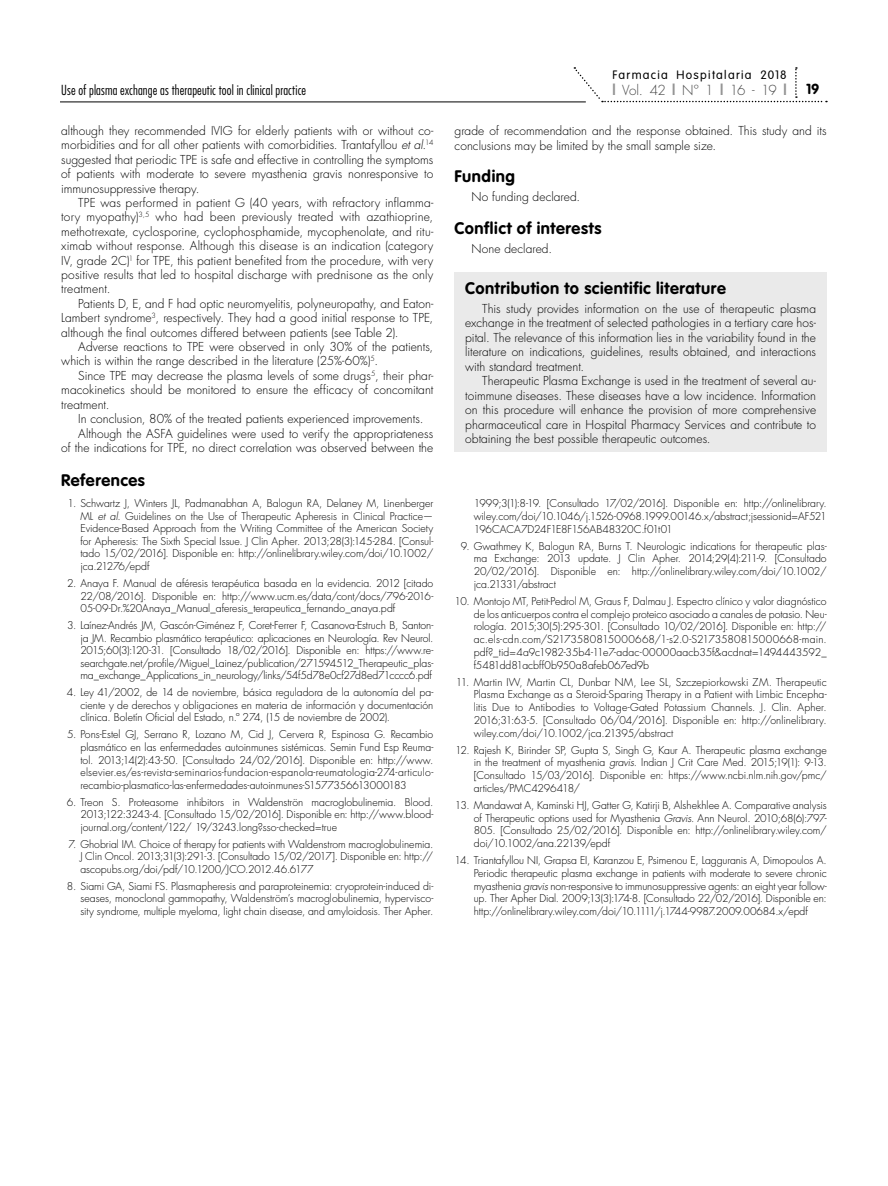
<style>
.page{position:relative;width:888px;height:1186px;background:#fff}
.page>*{position:absolute;margin:0;border:0;box-sizing:border-box;transform-origin:0 0}
.t1{font:700 16.5px "VAG Rounded Std";letter-spacing:.035em;color:#000}
.t2{font:700 14.4px "VAG Rounded Std";color:#000}
.t3{font:300 condensed 13.5px "Futura Std";letter-spacing:.01em;color:#000}
.t4{font:300 13.5px "Futura Std";letter-spacing:-.05em;color:#464646}
.t5{font:300 12px/14.4px "Futura Std";letter-spacing:.005em;color:#000;text-align:justify}
.t6{font:300 12px "VAG Rounded Std";letter-spacing:.105em;color:#000}
.t7{font:300 10.5px/12.8px "Futura Std";letter-spacing:-.005em;color:#000;text-align:justify}
.s1{font-weight:800;color:#949494}
.s2{font-style:italic}
</style>
<div class="page">
<svg style="left:574px;top:67px;width:253px;height:35px"></svg>
<hr style="left:60px;top:102px;width:526px;height:1px;background:#000">
<div style="left:455px;top:272px;width:372px;height:38px;background:#eaeaea"></div>
<div style="left:455px;top:303px;width:372px;height:76px;background:#eaeaea"></div>
<div style="left:455px;top:375px;width:372px;height:77px;background:#eaeaea"></div>
<p class="t6" style="left:612px;top:68px;width:176px">Farmacia Hospitalaria 2018</p>
<p class="t3" style="left:61px;top:82px;width:246px">Use of plasma exchange as therapeutic tool in clinical practice</p>
<p class="t4" style="left:612px;top:82px;width:176px"><span class="s1">l</span> Vol. 42 <span class="s1">l</span> Nº 1 <span class="s1">l</span> 16 - 19 <span class="s1">l</span></p>
<h2 class="t2" style="left:806px;top:81px;width:15px">19</h2>
<p class="t5" style="left:61px;top:124px;width:374px">although they recommended IVIG for elderly patients with or without co&shy;morbidities and for all other patients with comorbidities. Trantafyllou <span class="s2">et al.</span><sup>14 </sup>suggested that periodic TPE is safe and effective in controlling the symptoms of patients with moderate to severe myasthenia gravis nonresponsive to immunosuppressive therapy.</p>
<p class="t5" style="left:61px;top:196px;width:374px;text-indent:17px">TPE was performed in patient G (40 years, with refractory inflamma&shy;tory myopathy)<sup>3,5</sup> who had been previously treated with azathioprine, methotrexate, cyclosporine, cyclophosphamide, mycophenolate, and ritu&shy;ximab without response. Although this disease is an indication (category IV, grade 2C)<sup>1</sup> for TPE, this patient benefited from the procedure, with very positive results that led to hospital discharge with prednisone as the only treatment.</p>
<p class="t5" style="left:61px;top:297px;width:374px;text-indent:17px">Patients D, E, and F had optic neuromyelitis, polyneuropathy, and Eaton-Lambert syndrome<sup>3</sup>, respectively. They had a good initial response to TPE, although the final outcomes differed between patients (see Table 2).</p>
<p class="t5" style="left:61px;top:340px;width:374px;text-indent:17px">Adverse reactions to TPE were observed in only 30% of the patients, which is within the range described in the literature (25%-60%)<sup>5</sup>.</p>
<p class="t5" style="left:61px;top:369px;width:374px;text-indent:17px">Since TPE may decrease the plasma levels of some drugs<sup>5</sup>, their phar&shy;macokinetics should be monitored to ensure the efficacy of concomitant treatment.</p>
<p class="t5" style="left:78px;top:412px;width:347px">In conclusion, 80% of the treated patients experienced improvements.</p>
<p class="t5" style="left:78px;top:426px;width:357px">Although the ASFA guidelines were used to verify the appropriateness</p>
<p class="t5" style="left:61px;top:441px;width:374px">of the indications for TPE, no direct correlation was observed between the</p>
<h1 class="t1" style="left:61px;top:470px;width:85px">References</h1>
<p class="t7" style="left:80px;top:497px;width:354px;text-indent:-13px">1. Schwartz J, Winters JL, Padmanabhan A, Balogun RA, Delaney M, Linenberger ML <span class="s2">et al.</span> Guidelines on the Use of Therapeutic Apheresis in Clinical Practice— Evidence-Based Approach from the Writing Committee of the American Society for Apheresis: The Sixth Special Issue. J Clin Apher. 2013;28(3):145-284. [Consul&shy;tado 15/02/2016]. Disponible en: http://onlinelibrary.wiley.com/doi/10.1002/ jca.21276/epdf</p>
<p class="t7" style="left:80px;top:577px;width:354px;text-indent:-13px">2. Anaya F. Manual de aféresis terapéutica basada en la evidencia. 2012 [citado 22/08/2016]. Disponible en: http://www.ucm.es/data/cont/docs/796-2016- 05-09-Dr.%20Anaya_Manual_aferesis_terapeutica_fernando_anaya.pdf</p>
<p class="t7" style="left:80px;top:619px;width:354px;text-indent:-13px">3. Laínez-Andrés JM, Gascón-Giménez F, Coret-Ferrer F, Casanova-Estruch B, Santon&shy;ja JM. Recambio plasmático terapéutico: aplicaciones en Neurología. Rev Neurol.<br>2015;60(3):120-31. [Consultado 18/02/2016]. Disponible en: https://www.re&shy;searchgate.net/profile/Miguel_Lainez/publication/271594512_Therapeutic_plas&shy;ma_exchange_Applications_in_neurology/links/54f5d78e0cf27d8ed71cccc6.pdf</p>
<p class="t7" style="left:80px;top:686px;width:354px;text-indent:-14px">4. Ley 41/2002, de 14 de noviembre, básica reguladora de la autonomía del pa&shy;ciente y de derechos y obligaciones en materia de información y documentación clínica. Boletín Oficial del Estado, n.º 274, (15 de noviembre de 2002).</p>
<p class="t7" style="left:80px;top:728px;width:354px;text-indent:-13px">5. Pons-Estel GJ, Serrano R, Lozano M, Cid J, Cervera R, Espinosa G. Recambio plasmático en las enfermedades autoinmunes sistémicas. Semin Fund Esp Reuma&shy;tol. 2013;14(2):43-50. [Consultado 24/02/2016]. Disponible en: http://www. elsevier.es/es-revista-seminarios-fundacion-espanola-reumatologia-274-articulo&shy;recambio-plasmatico-las-enfermedades-autoinmunes-S1577356613000183</p>
<p class="t7" style="left:80px;top:795px;width:354px;text-indent:-14px">6. Treon S. Proteasome inhibitors in Waldenströn macroglobulinemia. Blood.<br>2013;122:3243-4. [Consultado 15/02/2016]. Disponible en: http://www.blood&shy;journal.org/content/122/ 19/3243.long?sso-checked=true</p>
<p class="t7" style="left:80px;top:838px;width:354px;text-indent:-12px">7. Ghobrial IM. Choice of therapy for patients with Waldenstrom macroglobulinemia.<br>J Clin Oncol. 2013;31(3):291-3. [Consultado 15/02/2017]. Disponible en: http:// ascopubs.org/doi/pdf/10.1200/JCO.2012.46.6177</p>
<p class="t7" style="left:80px;top:880px;width:354px;text-indent:-13px">8. Siami GA, Siami FS. Plasmapheresis and paraproteinemia: cryoprotein-induced di&shy;seases, monoclonal gammopathy, Waldenström’s macroglobulinemia, hypervisco&shy;sity syndrome, multiple myeloma, light chain disease, and amyloidosis. Ther Apher.</p>
<p class="t5" style="left:455px;top:124px;width:374px">grade of recommendation and the response obtained. This study and its conclusions may be limited by the small sample size.</p>
<h1 class="t1" style="left:455px;top:167px;width:62px">Funding</h1>
<p class="t5" style="left:472px;top:190px;width:110px">No funding declared.</p>
<h1 class="t1" style="left:455px;top:218px;width:148px">Conflict of interests</h1>
<p class="t5" style="left:472px;top:241px;width:82px">None declared.</p>
<h1 class="t1" style="left:465px;top:278px;width:262px">Contribution to scientific literature</h1>
<p class="t5" style="left:465px;top:301px;width:352px;text-indent:17px">This study provides information on the use of therapeutic plasma exchange in the treatment of selected pathologies in a tertiary care hos&shy;pital. The relevance of this information lies in the variability found in the literature on indications, guidelines, results obtained, and interactions with standard treatment.</p>
<p class="t5" style="left:465px;top:374px;width:352px;text-indent:17px">Therapeutic Plasma Exchange is used in the treatment of several au&shy;toimmune diseases. These diseases have a low incidence. Information on this procedure will enhance the provision of more comprehensive pharmaceutical care in Hospital Pharmacy Services and contribute to obtaining the best possible therapeutic outcomes.</p>
<p class="t7" style="left:474px;top:497px;width:354px">1999;3(1):8-19. [Consultado 17/02/2016]. Disponible en: http://onlinelibrary. wiley.com/doi/10.1046/j.1526-0968.1999.00146.x/abstract;jsessionid=AF521<br>196CACA7D24F1E8F156AB48320C.f01t01</p>
<p class="t7" style="left:474px;top:539px;width:354px;text-indent:-13px">9. Gwathmey K, Balogun RA, Burns T. Neurologic indications for therapeutic plas&shy;ma Exchange: 2013 update. J Clin Apher. 2014;29(4):211-9. [Consultado 20/02/2016]. Disponible en: http://onlinelibrary.wiley.com/doi/10.1002/ jca.21331/abstract</p>
<p class="t7" style="left:474px;top:595px;width:354px;text-indent:-19px">10. Montojo MT, Petit-Pedrol M, Graus F, Dalmau J. Espectro clínico y valor diagnóstico de los anticuerpos contra el complejo proteico asociado a canales de potasio. Neu&shy;rología. 2015;30(5):295-301. [Consultado 10/02/2016]. Disponible en: http:// ac.els-cdn.com/S2173580815000668/1-s2.0-S2173580815000668-main. pdf?_tid=4a9c1982-35b4-11e7-adac-00000aacb35f&amp;acdnat=1494443592_ f5481dd81acbff0b950a8afeb067ed9b</p>
<p class="t7" style="left:474px;top:675px;width:354px;text-indent:-18px">11. Martin IW, Martin CL, Dunbar NM, Lee SL, Szczepiorkowski ZM. Therapeutic Plasma Exchange as a Steroid-Sparing Therapy in a Patient with Limbic Encepha&shy;litis Due to Antibodies to Voltage-Gated Potassium Channels. J. Clin. Apher.<br>2016;31:63-5. [Consultado 06/04/2016]. Disponible en: http://onlinelibrary. wiley.com/doi/10.1002/jca.21395/abstract</p>
<p class="t7" style="left:474px;top:743px;width:354px;text-indent:-19px">12. Rajesh K, Birinder SP, Gupta S, Singh G, Kaur A. Therapeutic plasma exchange in the treatment of myasthenia <span class="s2">gravis</span>. Indian J Crit Care Med. 2015;19(1): 9-13. [Consultado 15/03/2016]. Disponible en: https://www.ncbi.nlm.nih.gov/pmc/ articles/PMC4296418/</p>
<p class="t7" style="left:474px;top:799px;width:354px;text-indent:-19px">13. Mandawat A, Kaminski HJ, Gatter G, Katirji B, Alshekhlee A. Comparative analysis of Therapeutic options used for Myasthenia <span class="s2">Gravis</span>. Ann Neurol. 2010;68(6):797- 805. [Consultado 25/02/2016]. Disponible en: http://onlinelibrary.wiley.com/ doi/10.1002/ana.22139/epdf</p>
<p class="t7" style="left:474px;top:854px;width:354px;text-indent:-19px">14. Triantafyllou NI, Grapsa EI, Karanzou E, Psimenou E, Lagguranis A, Dimopoulos A.<br>Periodic therapeutic plasma exchange in patients with moderate to severe chronic myasthenia <span class="s2">gravis</span> non-responsive to immunosuppressive agents: an eight year follow&shy;up. Ther Apher Dial. 2009;13(3):174-8. [Consultado 22/02/2016]. Disponible en: http://onlinelibrary.wiley.com/doi/10.1111/j.1744-9987.2009.00684.x/epdf</p>
</div>
